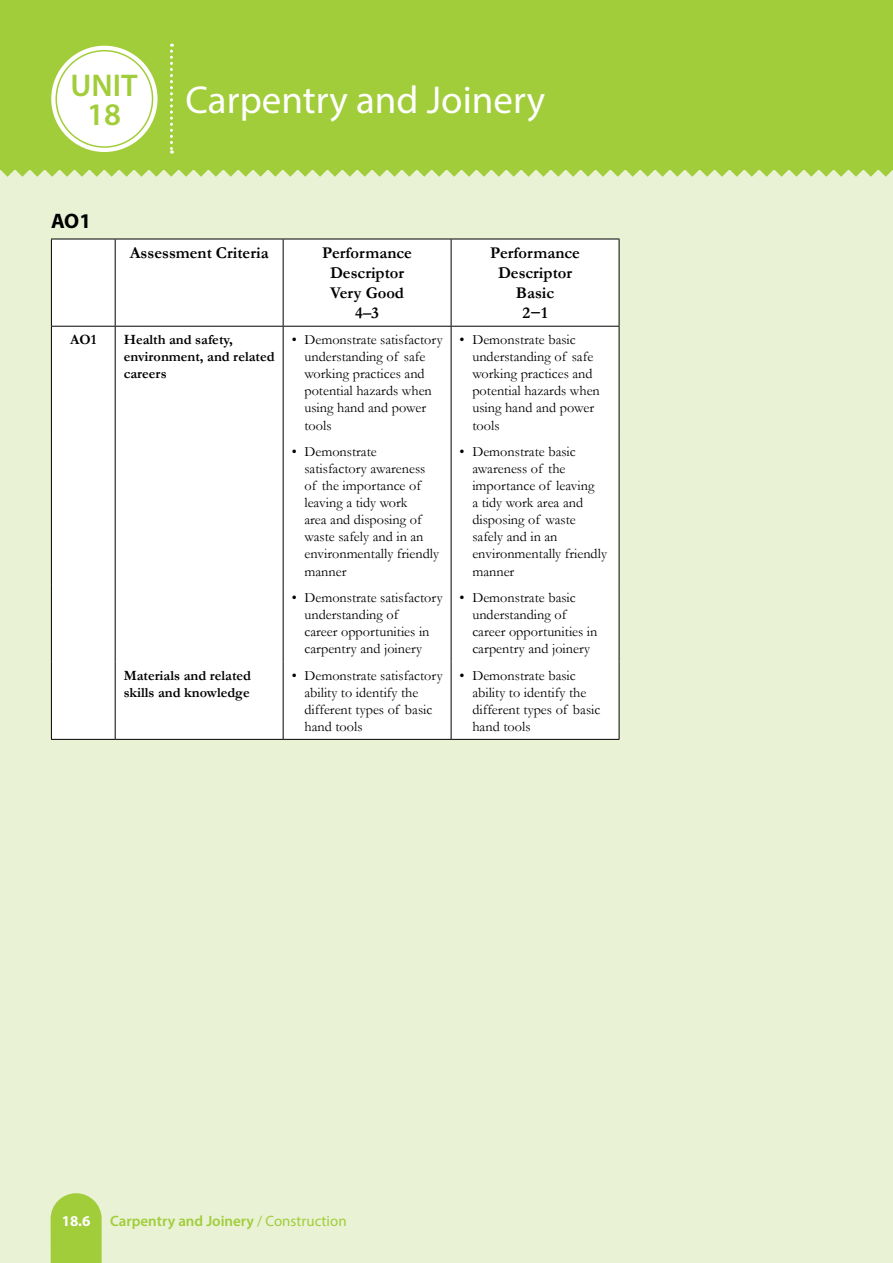
<style>
.page{position:relative;width:893px;height:1263px;background:#e9f2d5}
.page>*{position:absolute;margin:0;border:0;box-sizing:border-box;transform-origin:0 0}
.t1{font:39px "Myriad Pro";color:#fff}
.t2{font:600 31.5px/28.5px "Myriad Pro";color:#a1cd3a;text-align:center}
.t3{font:700 21px "Myriad Pro";color:#000}
.t4{font:700 16.5px/19.8px "Garamond";color:#000;text-align:center}
.t5{font:600 15px "Myriad Pro";color:#a1cd3a}
.t6{font:700 15px "Myriad Pro";color:#fff}
.t7{font:14.25px/17.1px "Garamond";color:#000}
.t8{font:700 14.25px/17.1px "Garamond";color:#000}
.s1{font-weight:400}
</style>
<div class="page">
<div style="left:0;top:0;width:893px;height:169px;background:#a1cd3a"></div>
<div style="left:51px;top:46px;width:107px;height:106px;background:#fff;border-radius:50%"></div>
<svg style="left:170px;top:44px;width:3px;height:110px"></svg>
<svg style="left:0;top:169px;width:893px;height:8px"></svg>
<div style="left:55px;top:50px;width:98px;height:98px;border:2px solid #a1cd3a;border-radius:50%"></div>
<svg style="left:51px;top:1193px;width:51px;height:70px;background:#a7d047"></svg>
<div style="left:52px;top:240px;width:567px;height:499px;background:#fff"></div>
<hr style="left:51px;top:239px;width:1px;height:87px;background:#000">
<hr style="left:283px;top:239px;width:1px;height:87px;background:#000">
<hr style="left:451px;top:239px;width:1px;height:87px;background:#000">
<hr style="left:619px;top:239px;width:1px;height:87px;background:#000">
<hr style="left:51px;top:327px;width:1px;height:111px;background:#000">
<hr style="left:283px;top:327px;width:1px;height:111px;background:#000">
<hr style="left:451px;top:327px;width:1px;height:111px;background:#000">
<hr style="left:619px;top:327px;width:1px;height:111px;background:#000">
<hr style="left:51px;top:438px;width:1px;height:146px;background:#000">
<hr style="left:283px;top:438px;width:1px;height:146px;background:#000">
<hr style="left:451px;top:438px;width:1px;height:146px;background:#000">
<hr style="left:619px;top:438px;width:1px;height:146px;background:#000">
<hr style="left:51px;top:584px;width:1px;height:78px;background:#000">
<hr style="left:283px;top:584px;width:1px;height:78px;background:#000">
<hr style="left:451px;top:584px;width:1px;height:78px;background:#000">
<hr style="left:619px;top:584px;width:1px;height:78px;background:#000">
<hr style="left:51px;top:662px;width:1px;height:77px;background:#000">
<hr style="left:283px;top:662px;width:1px;height:77px;background:#000">
<hr style="left:451px;top:662px;width:1px;height:77px;background:#000">
<hr style="left:619px;top:662px;width:1px;height:77px;background:#000">
<hr style="left:51px;top:239px;width:64px;height:1px;background:#000">
<hr style="left:115px;top:239px;width:168px;height:1px;background:#000">
<hr style="left:115px;top:239px;width:1px;height:87px;background:#000">
<hr style="left:283px;top:239px;width:168px;height:1px;background:#000">
<hr style="left:451px;top:239px;width:168px;height:1px;background:#000">
<hr style="left:51px;top:326px;width:64px;height:1px;background:#000">
<hr style="left:115px;top:326px;width:168px;height:1px;background:#000">
<hr style="left:115px;top:327px;width:1px;height:111px;background:#000">
<hr style="left:283px;top:326px;width:168px;height:1px;background:#000">
<hr style="left:451px;top:326px;width:168px;height:1px;background:#000">
<hr style="left:115px;top:438px;width:1px;height:146px;background:#000">
<hr style="left:115px;top:584px;width:1px;height:78px;background:#000">
<hr style="left:115px;top:662px;width:1px;height:77px;background:#000">
<hr style="left:51px;top:739px;width:64px;height:1px;background:#000">
<hr style="left:115px;top:739px;width:168px;height:1px;background:#000">
<hr style="left:283px;top:739px;width:168px;height:1px;background:#000">
<hr style="left:451px;top:739px;width:168px;height:1px;background:#000">
<h2 class="t2" style="left:71px;top:71px;width:69px">UNIT<br>18</h2>
<h3 class="t3" style="left:51px;top:208px;width:41px">AO1</h3>
<h1 class="t1" style="left:186px;top:76px;width:361px">Carpentry and Joinery</h1>
<p class="t4" style="left:130px;top:243px;width:140px">Assessment Criteria</p>
<p class="t4" style="left:322px;top:243px;width:91px">Performance<br>Descriptor<br>Very Good<br>4–3</p>
<p class="t4" style="left:490px;top:243px;width:91px">Performance<br>Descriptor<br>Basic<br>2−1</p>
<p class="t8" style="left:70px;top:331px;width:28px">AO1</p>
<p class="t8" style="left:124px;top:331px;width:152px">Health and safety, environment, and related careers</p>
<p class="t7" style="left:304px;top:331px;width:140px;text-indent:-13px">• Demonstrate satisfactory understanding of safe working practices and potential hazards when using hand and power tools</p>
<p class="t7" style="left:472px;top:331px;width:129px;text-indent:-13px">• Demonstrate basic understanding of safe working practices and potential hazards when using hand and power tools</p>
<p class="t7" style="left:304px;top:442px;width:136px;text-indent:-13px">• Demonstrate satisfactory awareness of the importance of leaving a tidy work<br>area and disposing of waste safely and in an environmentally friendly manner</p>
<p class="t7" style="left:472px;top:442px;width:136px;text-indent:-13px">• Demonstrate basic awareness of the importance of leaving<br>a tidy work area and disposing of waste safely and in an environmentally friendly manner</p>
<p class="t7" style="left:304px;top:588px;width:140px;text-indent:-13px">• Demonstrate satisfactory understanding of<br>career opportunities in carpentry and joinery</p>
<p class="t7" style="left:472px;top:588px;width:127px;text-indent:-13px">• Demonstrate basic understanding of career opportunities in carpentry and joinery</p>
<p class="t8" style="left:124px;top:666px;width:129px">Materials and related skills and knowledge</p>
<p class="t7" style="left:304px;top:666px;width:140px;text-indent:-13px">• Demonstrate satisfactory ability to identify the different types of basic hand tools</p>
<p class="t7" style="left:472px;top:666px;width:130px;text-indent:-13px">• Demonstrate basic ability to identify the different types of basic hand tools</p>
<p class="t6" style="left:62px;top:1211px;width:30px">18.6</p>
<p class="t5" style="left:110px;top:1211px;width:238px">Carpentry and Joinery <span class="s1">/ Construction</span></p>
</div>
